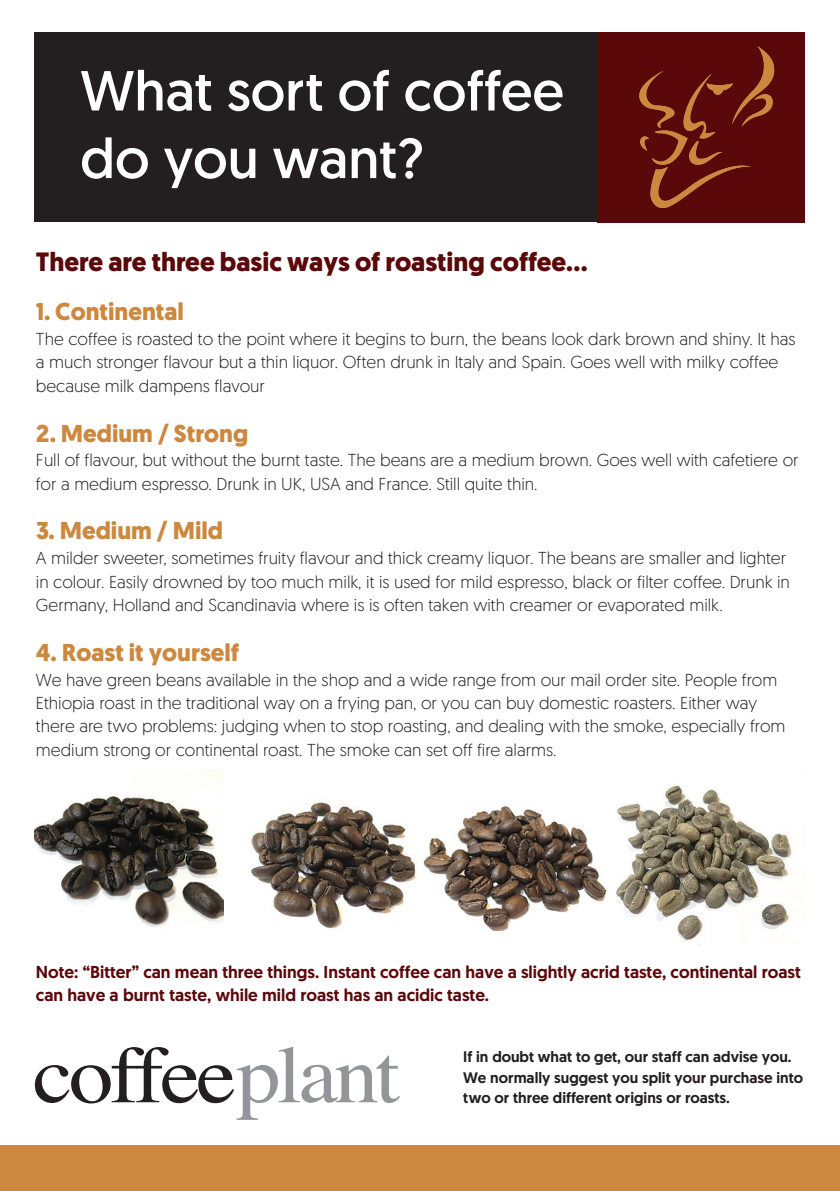
<style>
.page{position:relative;width:840px;height:1191px;background:#fff}
.page>*{position:absolute;margin:0;border:0;box-sizing:border-box;transform-origin:0 0}
.t1{font:56.2px/67.6px "Geomanist";color:#fff}
.t2{font:700 26.4px "Geomanist";color:#5b080b}
.t3{font:700 24.4px "Geomanist";color:#cd883f}
.t4{font:300 17.2px/23.4px "Geomanist";color:#231f20}
.t5{font:500 17.2px/23.4px "Geomanist";color:#5b080b}
.t6{font:500 15.2px/20.4px "Geomanist";color:#231f20}
</style>
<div class="page">
<img style="left:616px;top:785px;width:177px;height:160px">
<img style="left:251px;top:801px;width:165px;height:128px">
<img style="left:423px;top:805px;width:184px;height:127px">
<img style="left:35px;top:770px;width:189px;height:157px">
<div style="left:35px;top:32px;width:769px;height:190px;background:#231f20"></div>
<div style="left:597px;top:32px;width:207px;height:190px;background:#5b080b"></div>
<svg style="left:639px;top:46px;width:135px;height:162px"></svg>
<svg style="left:35px;top:1046px;width:365px;height:73px"></svg>
<div style="left:0;top:1145px;width:839px;height:46px;background:#cd883f"></div>
<p class="t1" style="left:80px;top:56px;width:485px">What sort of coffee do you want?</p>
<p class="t2" style="left:36px;top:244px;width:553px">There are three basic ways of roasting coffee...</p>
<p class="t3" style="left:36px;top:295px;width:149px">1. Continental</p>
<p class="t4" style="left:36px;top:327px;width:760px">The coffee is roasted to the point where it begins to burn, the beans look dark brown and shiny. It has a much stronger flavour but a thin liquor. Often drunk in Italy and Spain. Goes well with milky coffee because milk dampens flavour</p>
<p class="t3" style="left:36px;top:417px;width:214px">2. Medium / Strong</p>
<p class="t4" style="left:36px;top:448px;width:763px">Full of flavour, but without the burnt taste. The beans are a medium brown. Goes well with cafetiere or for a medium espresso. Drunk in UK, USA and France. Still quite thin.</p>
<p class="t3" style="left:36px;top:514px;width:189px">3. Medium / Mild</p>
<p class="t4" style="left:36px;top:546px;width:755px">A milder sweeter, sometimes fruity flavour and thick creamy liquor. The beans are smaller and lighter in colour. Easily drowned by too much milk, it is used for mild espresso, black or filter coffee. Drunk in<br>Germany, Holland and Scandinavia where is is often taken with creamer or evaporated milk.</p>
<p class="t3" style="left:36px;top:636px;width:205px">4. Roast it yourself</p>
<p class="t4" style="left:36px;top:667px;width:750px">We have green beans available in the shop and a wide range from our mail order site. People from Ethiopia roast in the traditional way on a frying pan, or you can buy domestic roasters. Either way there are two problems: judging when to stop roasting, and dealing with the smoke, especially from medium strong or continental roast. The smoke can set off fire alarms.</p>
<p class="t5" style="left:36px;top:959px;width:766px">Note: “Bitter” can mean three things. Instant coffee can have a slightly acrid taste, continental roast can have a burnt taste, while mild roast has an acidic taste.</p>
<p class="t6" style="left:463px;top:1046px;width:341px">If in doubt what to get, our staff can advise you.<br>We normally suggest you split your purchase into two or three different origins or roasts.</p>
</div>
